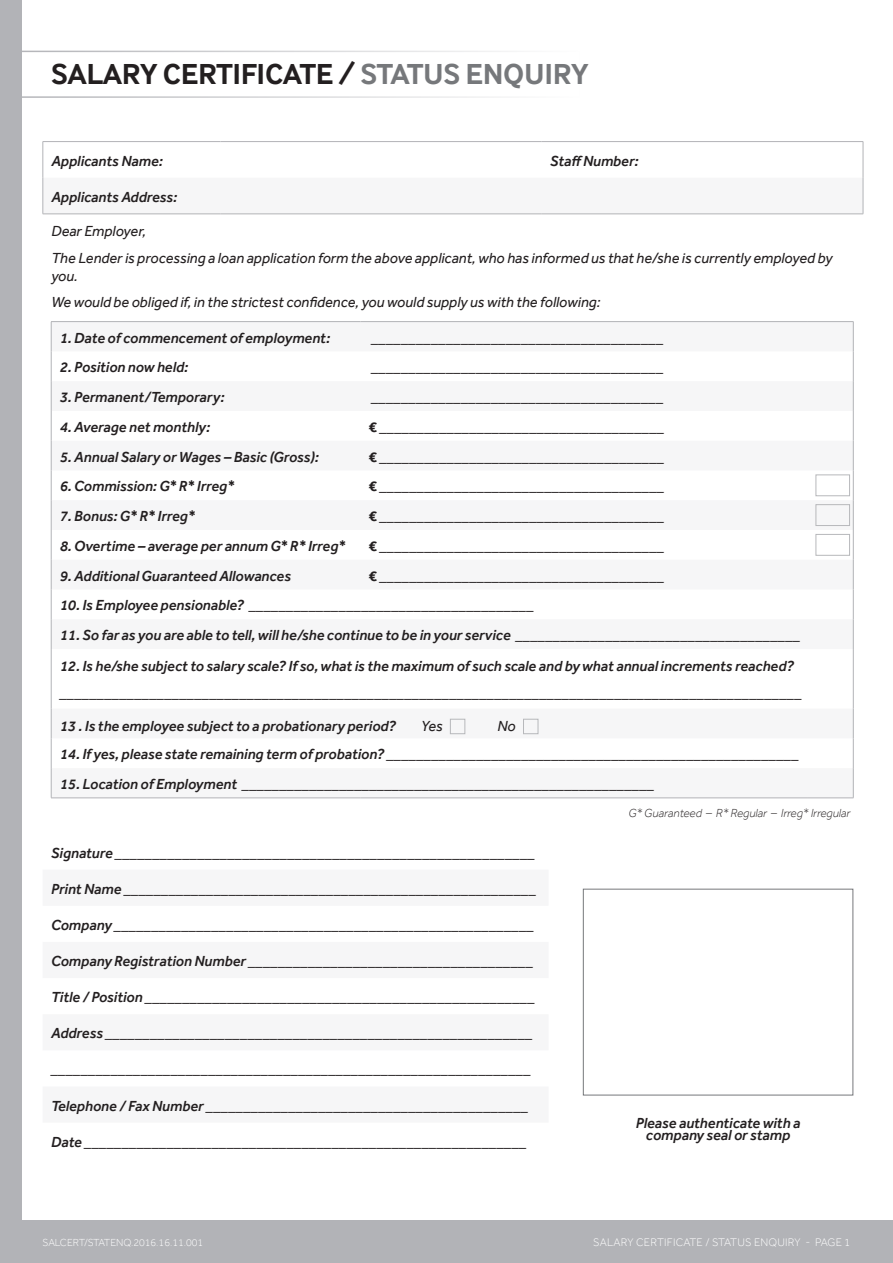
<style>
.page{position:relative;width:893px;height:1263px;background:#fff}
.page>*{position:absolute;margin:0;border:0;box-sizing:border-box;transform-origin:0 0}
.t1{font:700 30px "Inter Face";letter-spacing:-.01em;color:#231f20}
.t2{font:italic 500 15px "Effra";color:#231f20}
.t3{font:italic 15px/18px "Effra";color:#231f20}
.t4{font:italic 300 12px "Effra";color:#231f20}
._07_TABLE_footnote{font:300 11.25px "Effra";letter-spacing:.02em;color:#fff}
.t5{font:300 10.5px "Effra";color:#fff}
.s1{color:#76787b}
.s2{font-weight:700;font-style:normal}
</style>
<div class="page">
<div style="left:0;top:51px;width:580px;height:47px;border:2px solid #b2b3b7"></div>
<div style="left:0;top:1220px;width:893px;height:43px;background:#b2b3b7"></div>
<div style="left:0;top:0;width:21px;height:1242px;background:#b2b3b7"></div>
<div style="left:44px;top:178px;width:819px;height:36px;background:#f6f6f7"></div>
<hr style="left:43px;top:141px;width:177px;height:1px;background:#b2b3b7">
<hr style="left:43px;top:142px;width:1px;height:36px;background:#b2b3b7">
<hr style="left:220px;top:141px;width:322px;height:1px;background:#b2b3b7">
<hr style="left:542px;top:141px;width:321px;height:1px;background:#b2b3b7">
<hr style="left:863px;top:142px;width:1px;height:36px;background:#b2b3b7">
<hr style="left:43px;top:178px;width:1px;height:36px;background:#b2b3b7">
<hr style="left:863px;top:178px;width:1px;height:36px;background:#b2b3b7">
<hr style="left:43px;top:214px;width:177px;height:1px;background:#b2b3b7">
<hr style="left:220px;top:214px;width:322px;height:1px;background:#b2b3b7">
<hr style="left:542px;top:214px;width:321px;height:1px;background:#b2b3b7">
<svg style="left:52px;top:322px;width:801px;height:476px"></svg>
<svg style="left:51px;top:322px;width:1px;height:29px"></svg>
<svg style="left:853px;top:322px;width:1px;height:29px"></svg>
<hr style="left:51px;top:351px;width:1px;height:30px;background:#b2b3b7">
<hr style="left:853px;top:351px;width:1px;height:30px;background:#b2b3b7">
<hr style="left:51px;top:381px;width:1px;height:30px;background:#b2b3b7">
<hr style="left:853px;top:381px;width:1px;height:30px;background:#b2b3b7">
<hr style="left:51px;top:411px;width:1px;height:30px;background:#b2b3b7">
<hr style="left:853px;top:411px;width:1px;height:30px;background:#b2b3b7">
<svg style="left:51px;top:441px;width:1px;height:29px"></svg>
<svg style="left:853px;top:441px;width:1px;height:29px"></svg>
<hr style="left:51px;top:470px;width:1px;height:30px;background:#b2b3b7">
<hr style="left:853px;top:470px;width:1px;height:30px;background:#b2b3b7">
<hr style="left:51px;top:500px;width:1px;height:30px;background:#b2b3b7">
<hr style="left:853px;top:500px;width:1px;height:30px;background:#b2b3b7">
<hr style="left:51px;top:530px;width:1px;height:30px;background:#b2b3b7">
<hr style="left:853px;top:530px;width:1px;height:30px;background:#b2b3b7">
<svg style="left:51px;top:560px;width:1px;height:29px"></svg>
<svg style="left:853px;top:560px;width:1px;height:29px"></svg>
<hr style="left:51px;top:589px;width:1px;height:30px;background:#b2b3b7">
<hr style="left:853px;top:589px;width:1px;height:30px;background:#b2b3b7">
<hr style="left:51px;top:619px;width:1px;height:30px;background:#b2b3b7">
<hr style="left:853px;top:619px;width:1px;height:30px;background:#b2b3b7">
<hr style="left:51px;top:649px;width:1px;height:59px;background:#b2b3b7">
<hr style="left:853px;top:649px;width:1px;height:59px;background:#b2b3b7">
<hr style="left:51px;top:708px;width:1px;height:30px;background:#b2b3b7">
<hr style="left:853px;top:708px;width:1px;height:30px;background:#b2b3b7">
<hr style="left:51px;top:738px;width:1px;height:30px;background:#b2b3b7">
<hr style="left:853px;top:738px;width:1px;height:30px;background:#b2b3b7">
<hr style="left:51px;top:768px;width:1px;height:30px;background:#b2b3b7">
<hr style="left:853px;top:768px;width:1px;height:30px;background:#b2b3b7">
<hr style="left:51px;top:798px;width:309px;height:1px;background:#b2b3b7">
<hr style="left:360px;top:798px;width:448px;height:1px;background:#b2b3b7">
<hr style="left:808px;top:798px;width:45px;height:1px;background:#b2b3b7">
<hr style="left:51px;top:321px;width:309px;height:1px;background:#b2b3b7">
<hr style="left:360px;top:321px;width:448px;height:1px;background:#b2b3b7">
<hr style="left:808px;top:321px;width:45px;height:1px;background:#b2b3b7">
<div style="left:815px;top:474px;width:35px;height:22px;border:1px solid #b7b8bb"></div>
<div style="left:815px;top:504px;width:35px;height:22px;border:1px solid #b7b8bb"></div>
<div style="left:815px;top:534px;width:35px;height:22px;border:1px solid #b7b8bb"></div>
<div style="left:450px;top:719px;width:15px;height:15px;border:1px solid #b7b8bb"></div>
<div style="left:523px;top:719px;width:15px;height:15px;border:1px solid #b7b8bb"></div>
<div style="left:583px;top:889px;width:270px;height:206px;border:1px solid #76787b"></div>
<p class="t1" style="left:51px;top:57px;width:539px">SALARY CERTIFICATE / <span class="s1">STATUS ENQUIRY</span></p>
<p class="t2" style="left:51px;top:152px;width:113px">Applicants Name:</p>
<p class="t2" style="left:550px;top:152px;width:90px">Staff Number:</p>
<p class="t2" style="left:51px;top:188px;width:127px">Applicants Address:</p>
<p class="t3" style="left:51px;top:222px;width:96px">Dear Employer,</p>
<p class="t3" style="left:51px;top:248px;width:783px">The Lender is processing a loan application form the above applicant, who has informed us that he/she is currently employed by you.</p>
<p class="t3" style="left:51px;top:293px;width:551px">We would be obliged if, in the strictest confidence, you would supply us with the following:</p>
<p class="t2" style="left:60px;top:329px;width:272px">1. Date of commencement of employment:</p>
<p class="t2" style="left:371px;top:329px;width:294px">_______________________________________</p>
<p class="t2" style="left:60px;top:358px;width:130px">2. Position now held:</p>
<p class="t2" style="left:371px;top:358px;width:294px">_______________________________________</p>
<p class="t2" style="left:60px;top:388px;width:166px">3. Permanent/Temporary:</p>
<p class="t2" style="left:371px;top:388px;width:294px">_______________________________________</p>
<p class="t2" style="left:60px;top:418px;width:152px">4. Average net monthly:</p>
<p class="t2" style="left:369px;top:418px;width:297px"><span class="s2">€</span> ______________________________________</p>
<p class="t2" style="left:60px;top:448px;width:261px">5. Annual Salary or Wages – Basic (Gross):</p>
<p class="t2" style="left:369px;top:448px;width:297px"><span class="s2">€</span> ______________________________________</p>
<p class="t2" style="left:60px;top:477px;width:176px">6. Commission: G* R* Irreg*</p>
<p class="t2" style="left:369px;top:477px;width:297px"><span class="s2">€</span> ______________________________________</p>
<p class="t2" style="left:60px;top:507px;width:137px">7. Bonus: G* R* Irreg*</p>
<p class="t2" style="left:369px;top:507px;width:297px"><span class="s2">€</span> ______________________________________</p>
<p class="t2" style="left:60px;top:537px;width:287px">8. Overtime – average per annum G* R* Irreg*</p>
<p class="t2" style="left:369px;top:537px;width:297px"><span class="s2">€</span> ______________________________________</p>
<p class="t2" style="left:60px;top:567px;width:233px">9. Additional Guaranteed Allowances</p>
<p class="t2" style="left:369px;top:567px;width:297px"><span class="s2">€</span> ______________________________________</p>
<p class="t2" style="left:60px;top:596px;width:476px">10. Is Employee pensionable? ______________________________________</p>
<p class="t2" style="left:60px;top:626px;width:743px">11. So far as you are able to tell, will he/she continue to be in your service ______________________________________</p>
<p class="t2" style="left:60px;top:657px;width:736px">12. Is he/she subject to salary scale? If so, what is the maximum of such scale and by what annual increments reached?</p>
<p class="t2" style="left:60px;top:684px;width:744px">___________________________________________________________________________________________________</p>
<p class="t2" style="left:60px;top:717px;width:338px">13 . Is the employee subject to a probationary period?</p>
<p class="t3" style="left:421px;top:717px;width:23px">Yes</p>
<p class="t3" style="left:497px;top:717px;width:20px">No</p>
<p class="t2" style="left:60px;top:745px;width:741px">14. If yes, please state remaining term of probation? _______________________________________________________</p>
<p class="t2" style="left:60px;top:775px;width:597px">15. Location of Employment _______________________________________________________</p>
<p class="t2" style="left:51px;top:843px;width:486px">Signature ________________________________________________________</p>
<p class="t2" style="left:51px;top:880px;width:487px">Print Name _______________________________________________________</p>
<p class="t2" style="left:51px;top:916px;width:485px">Company ________________________________________________________</p>
<p class="t2" style="left:51px;top:952px;width:484px">Company Registration Number ______________________________________</p>
<p class="t2" style="left:51px;top:988px;width:486px">Title / Position ____________________________________________________</p>
<p class="t2" style="left:51px;top:1024px;width:483px">Address _________________________________________________________</p>
<p class="t2" style="left:51px;top:1060px;width:481px">________________________________________________________________</p>
<p class="t2" style="left:51px;top:1096px;width:479px">Telephone / Fax Number ___________________________________________</p>
<p class="t2" style="left:51px;top:1133px;width:477px">Date ___________________________________________________________</p>
<p class="t4" style="left:628px;top:806px;width:224px">G* Guaranteed – R* Regular – Irreg* Irregular</p>
<p class="t2" style="left:636px;top:1114px;width:166px">Please authenticate with a</p>
<p class="t2" style="left:646px;top:1126px;width:146px">company seal or stamp</p>
<p class="t5" style="left:43px;top:1236px;width:162px">SALCERT/STATENQ.2016.16.11.001</p>
<p class="_07_TABLE_footnote" style="left:593px;top:1236px;width:258px">SALARY CERTIFICATE / STATUS ENQUIRY - PAGE 1</p>
</div>
